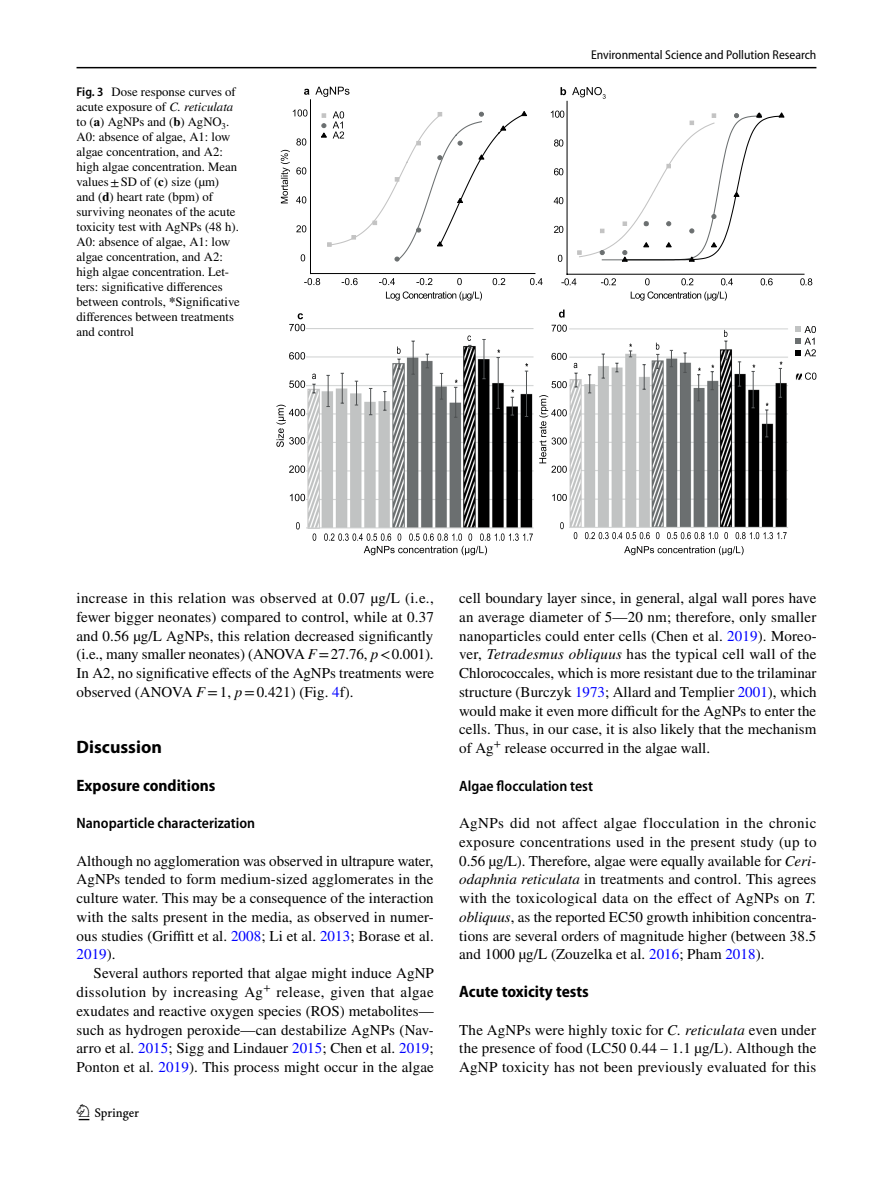
<style>
.page{position:relative;width:893px;height:1187px;background:#fff}
.page>*{position:absolute;margin:0;border:0;box-sizing:border-box;transform-origin:0 0}
.t1{font:22.5px "Springnew Regular 2";color:#000}
.t2{font:700 18px "Myriad Pro";color:#000}
.t3{font:700 semi-condensed 16.5px "Myriad Pro";color:#000}
.t4{font:15px/18.8px "STIX";letter-spacing:.005em;color:#000;text-align:justify}
.t5{font:600 semi-condensed 15px "Myriad Pro";color:#000}
.t6{font:12.75px/15px "STIX";color:#000}
.t7{font:semi-condensed 12.75px "Myriad Pro";color:#000}
.s1{font-family:"Myriad Pro";font-weight:600;font-stretch:semi-condensed}
.s2{font-style:italic}
.s3{font-weight:700}
.s4{color:#00f}
</style>
<div class="page">
<hr style="left:77px;top:67px;width:739px;height:1px;background:#000">
<img style="left:307px;top:328px;width:494px;height:200px">
<svg style="left:482px;top:339px;width:4px;height:40px"></svg>
<svg style="left:440px;top:373px;width:3px;height:26px"></svg>
<svg style="left:426px;top:353px;width:3px;height:15px"></svg>
<svg style="left:411px;top:340px;width:4px;height:35px"></svg>
<svg style="left:296px;top:522px;width:4px;height:7px"></svg>
<svg style="left:290px;top:494px;width:15px;height:7px"></svg>
<svg style="left:289px;top:465px;width:16px;height:8px"></svg>
<svg style="left:289px;top:380px;width:16px;height:8px"></svg>
<svg style="left:289px;top:352px;width:16px;height:7px"></svg>
<svg style="left:276px;top:404px;width:29px;height:43px"></svg>
<svg style="left:496px;top:349px;width:4px;height:60px"></svg>
<svg style="left:511px;top:389px;width:3px;height:26px"></svg>
<svg style="left:525px;top:363px;width:3px;height:54px"></svg>
<svg style="left:467px;top:335px;width:5px;height:14px"></svg>
<svg style="left:397px;top:346px;width:4px;height:23px"></svg>
<svg style="left:312px;top:373px;width:4px;height:20px"></svg>
<svg style="left:383px;top:391px;width:3px;height:19px"></svg>
<svg style="left:369px;top:388px;width:3px;height:27px"></svg>
<svg style="left:355px;top:380px;width:3px;height:25px"></svg>
<svg style="left:341px;top:373px;width:3px;height:30px"></svg>
<svg style="left:326px;top:375px;width:4px;height:32px"></svg>
<svg style="left:454px;top:379px;width:4px;height:39px"></svg>
<svg style="left:289px;top:313px;width:16px;height:18px"></svg>
<svg style="left:574px;top:532px;width:76px;height:7px"></svg>
<svg style="left:656px;top:532px;width:72px;height:7px"></svg>
<svg style="left:736px;top:532px;width:51px;height:7px"></svg>
<svg style="left:624px;top:546px;width:120px;height:9px"></svg>
<svg style="left:738px;top:361px;width:3px;height:25px"></svg>
<svg style="left:683px;top:352px;width:4px;height:21px"></svg>
<svg style="left:670px;top:350px;width:3px;height:17px"></svg>
<svg style="left:642px;top:364px;width:4px;height:26px"></svg>
<svg style="left:615px;top:362px;width:3px;height:10px"></svg>
<svg style="left:602px;top:353px;width:3px;height:25px"></svg>
<svg style="left:588px;top:374px;width:3px;height:19px"></svg>
<svg style="left:560px;top:522px;width:4px;height:7px"></svg>
<svg style="left:552px;top:494px;width:15px;height:7px"></svg>
<svg style="left:551px;top:381px;width:16px;height:7px"></svg>
<svg style="left:551px;top:353px;width:16px;height:7px"></svg>
<svg style="left:552px;top:324px;width:15px;height:8px"></svg>
<svg style="left:539px;top:395px;width:28px;height:78px"></svg>
<svg style="left:574px;top:363px;width:4px;height:24px"></svg>
<svg style="left:656px;top:342px;width:3px;height:27px"></svg>
<svg style="left:724px;top:330px;width:3px;height:30px"></svg>
<svg style="left:697px;top:367px;width:4px;height:34px"></svg>
<svg style="left:711px;top:364px;width:3px;height:26px"></svg>
<svg style="left:751px;top:364px;width:4px;height:44px"></svg>
<svg style="left:765px;top:403px;width:3px;height:34px"></svg>
<svg style="left:779px;top:361px;width:3px;height:37px"></svg>
<svg style="left:629px;top:343px;width:3px;height:14px"></svg>
<svg style="left:559px;top:309px;width:6px;height:8px"></svg>
<svg style="left:805px;top:372px;width:11px;height:8px"></svg>
<svg style="left:795px;top:326px;width:21px;height:30px"></svg>
<hr style="left:310px;top:100px;width:1px;height:173px;background:#000">
<hr style="left:310px;top:273px;width:225px;height:1px;background:#000">
<svg style="left:304px;top:278px;width:16px;height:7px"></svg>
<svg style="left:342px;top:278px;width:16px;height:7px"></svg>
<svg style="left:379px;top:278px;width:16px;height:7px"></svg>
<svg style="left:416px;top:278px;width:16px;height:7px"></svg>
<svg style="left:457px;top:278px;width:48px;height:7px"></svg>
<svg style="left:530px;top:278px;width:13px;height:7px"></svg>
<svg style="left:301px;top:254px;width:4px;height:7px"></svg>
<svg style="left:296px;top:225px;width:10px;height:7px"></svg>
<svg style="left:321px;top:111px;width:206px;height:151px"></svg>
<svg style="left:281px;top:150px;width:9px;height:53px"></svg>
<svg style="left:296px;top:196px;width:10px;height:7px"></svg>
<svg style="left:296px;top:167px;width:10px;height:7px"></svg>
<svg style="left:296px;top:138px;width:10px;height:7px"></svg>
<svg style="left:293px;top:109px;width:14px;height:7px"></svg>
<svg style="left:304px;top:89px;width:5px;height:6px"></svg>
<svg style="left:315px;top:87px;width:34px;height:10px"></svg>
<svg style="left:561px;top:278px;width:15px;height:7px"></svg>
<svg style="left:601px;top:278px;width:15px;height:7px"></svg>
<svg style="left:645px;top:278px;width:48px;height:7px"></svg>
<svg style="left:721px;top:278px;width:52px;height:7px"></svg>
<svg style="left:558px;top:255px;width:4px;height:7px"></svg>
<svg style="left:554px;top:226px;width:9px;height:7px"></svg>
<svg style="left:554px;top:197px;width:9px;height:7px"></svg>
<svg style="left:554px;top:168px;width:9px;height:7px"></svg>
<svg style="left:554px;top:139px;width:9px;height:7px"></svg>
<svg style="left:551px;top:111px;width:13px;height:7px"></svg>
<hr style="left:567px;top:101px;width:1px;height:173px;background:#000">
<hr style="left:567px;top:274px;width:237px;height:1px;background:#000">
<svg style="left:577px;top:112px;width:208px;height:149px"></svg>
<svg style="left:631px;top:291px;width:96px;height:9px"></svg>
<svg style="left:560px;top:87px;width:6px;height:8px"></svg>
<svg style="left:572px;top:87px;width:34px;height:12px"></svg>
<svg style="left:800px;top:278px;width:12px;height:7px"></svg>
<svg style="left:386px;top:291px;width:96px;height:9px"></svg>
<svg style="left:313px;top:533px;width:220px;height:22px"></svg>
<p class="t6" style="left:77px;top:85px;width:165px"><span class="s1">Fig. 3</span> Dose response curves of acute exposure of <span class="s2">C. reticulata </span>to (<span class="s3">a</span>) AgNPs and (<span class="s3">b</span>) AgNO<sub>3</sub>.<br>A0: absence of algae, A1: low algae concentration, and A2: high algae concentration. Mean values±SD of (<span class="s3">c</span>) size (µm) and (<span class="s3">d</span>) heart rate (bpm) of surviving neonates of the acute toxicity test with AgNPs (48 h).<br>A0: absence of algae, A1: low algae concentration, and A2: high algae concentration. Let&shy;ters: significative differences between controls, <span class="s3">*</span>Significative differences between treatments and control</p>
<p class="t7" style="left:591px;top:48px;width:227px">Environmental Science and Pollution Research</p>
<p class="t4" style="left:77px;top:589px;width:359px">increase in this relation was observed at 0.07 µg/L (i.e., fewer bigger neonates) compared to control, while at 0.37 and 0.56 µg/L AgNPs, this relation decreased significantly (i.e., many smaller neonates) (ANOVA <span class="s2">F</span>=27.76, <span class="s2">p</span>&lt;0.001).<br>In A2, no significative effects of the AgNPs treatments were observed (ANOVA <span class="s2">F</span>=1, <span class="s2">p</span>=0.421) (Fig. <span class="s4">4</span>f).</p>
<p class="t2" style="left:77px;top:735px;width:87px">Discussion</p>
<p class="t3" style="left:77px;top:775px;width:140px">Exposure conditions</p>
<p class="t5" style="left:77px;top:814px;width:180px">Nanoparticle characterization</p>
<p class="t4" style="left:77px;top:852px;width:359px">Although no agglomeration was observed in ultrapure water, AgNPs tended to form medium-sized agglomerates in the culture water. This may be a consequence of the interaction with the salts present in the media, as observed in numer&shy;ous studies (Griffitt et al. <span class="s4">2008</span>; Li et al. <span class="s4">2013</span>; Borase et al.<br><span class="s4">2019</span>).</p>
<p class="t4" style="left:77px;top:964px;width:359px;text-indent:17px">Several authors reported that algae might induce AgNP dissolution by increasing Ag<sup>+</sup> release, given that algae exudates and reactive oxygen species (ROS) metabolites— such as hydrogen peroxide—can destabilize AgNPs (Nav&shy;arro et al. <span class="s4">2015</span>; Sigg and Lindauer <span class="s4">2015</span>; Chen et al. <span class="s4">2019</span>; Ponton et al. <span class="s4">2019</span>). This process might occur in the algae</p>
<h1 class="t1" style="left:79px;top:1104px;width:62px">1 3</h1>
<p class="t4" style="left:459px;top:589px;width:359px">cell boundary layer since, in general, algal wall pores have an average diameter of 5—20 nm; therefore, only smaller nanoparticles could enter cells (Chen et al. <span class="s4">2019</span>). Moreo&shy;ver, <span class="s2">Tetradesmus obliquus</span> has the typical cell wall of the Chlorococcales, which is more resistant due to the trilaminar structure (Burczyk <span class="s4">1973</span>; Allard and Templier <span class="s4">2001</span>), which would make it even more difficult for the AgNPs to enter the cells. Thus, in our case, it is also likely that the mechanism of Ag<sup>+</sup> release occurred in the algae wall.</p>
<p class="t5" style="left:459px;top:777px;width:135px">Algae flocculation test</p>
<p class="t4" style="left:459px;top:814px;width:359px">AgNPs did not affect algae flocculation in the chronic exposure concentrations used in the present study (up to 0.56 µg/L). Therefore, algae were equally available for <span class="s2">Ceri&shy;odaphnia reticulata</span> in treatments and control. This agrees with the toxicological data on the effect of AgNPs on <span class="s2">T. obliquus</span>, as the reported EC50 growth inhibition concentra&shy;tions are several orders of magnitude higher (between 38.5 and 1000 µg/L (Zouzelka et al. <span class="s4">2016</span>; Pham <span class="s4">2018</span>).</p>
<p class="t3" style="left:459px;top:982px;width:131px">Acute toxicity tests</p>
<p class="t4" style="left:459px;top:1021px;width:359px">The AgNPs were highly toxic for <span class="s2">C. reticulata</span> even under the presence of food (LC50 0.44 – 1.1 µg/L). Although the AgNP toxicity has not been previously evaluated for this</p>
</div>
